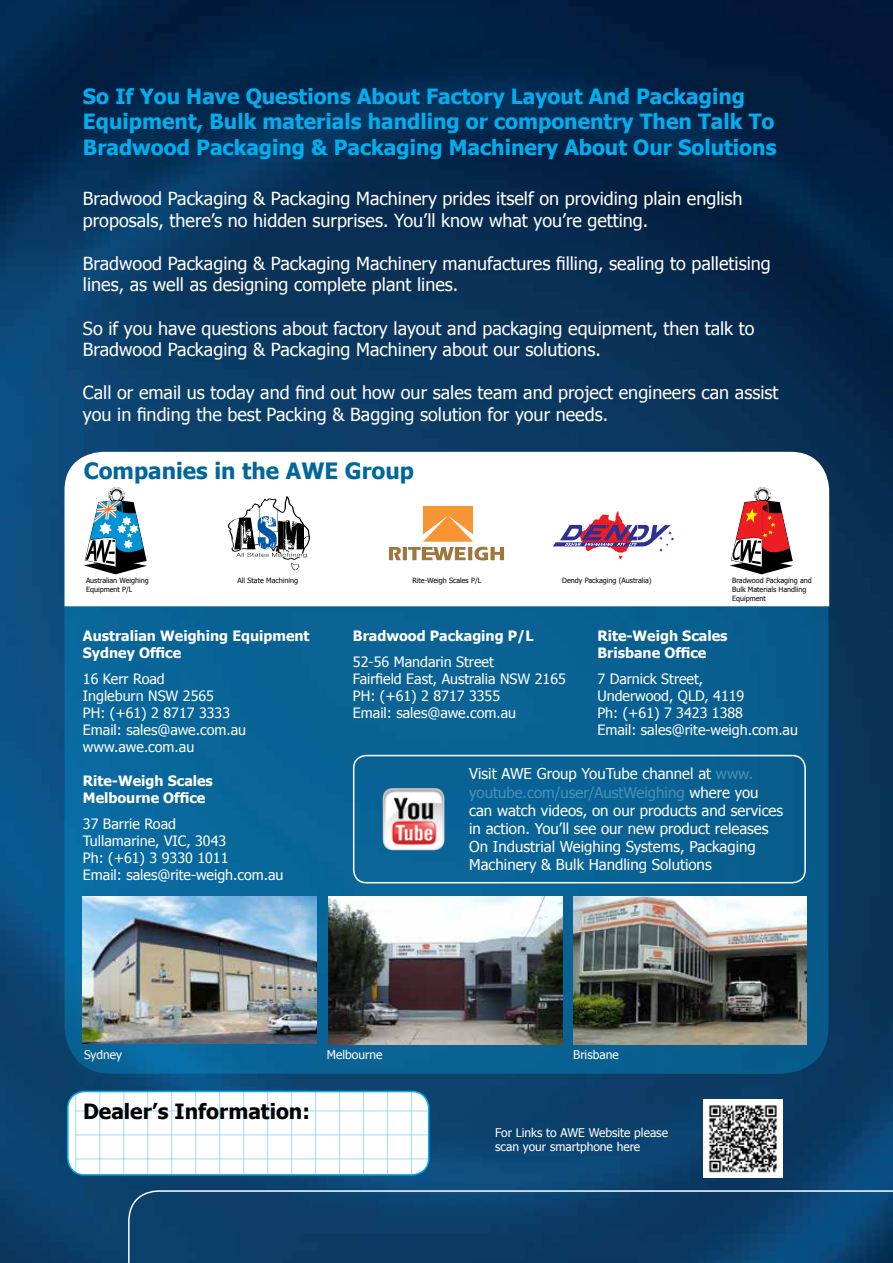
<style>
.page{position:relative;width:893px;height:1263px;background:#fff}
.page>*{position:absolute;margin:0;border:0;box-sizing:border-box;transform-origin:0 0}
.t1{font:700 22.5px "Tahoma";color:#01679a}
.t2{font:700 21px/25.2px "Tahoma";color:#00aeef}
.t3{font:700 21px "Tahoma";color:#000}
.t4{font:18px/21.6px "Tahoma";color:#fff}
.t5{font:15px/18px "Tahoma";color:#fff}
.t6{font:14.25px/17.1px "Tahoma";color:#fff}
.t7{font:700 14.25px/17.1px "Tahoma";color:#fff}
.t8{font:12px/14.4px "Tahoma";color:#fff}
.t9{font:7.2px/8.7px "Tahoma";color:#000}
.s1{color:#4891b8}
</style>
<div class="page">
<img style="left:0;top:0;width:893px;height:1263px">
<svg style="left:0;top:120px;width:893px;height:45px;background:#02294e"></svg>
<svg style="left:127px;top:1141px;width:766px;height:122px;background:#0f436f"></svg>
<div style="left:65px;top:511px;width:763px;height:563px;background:#096295;border-radius:47px"></div>
<img style="left:329px;top:896px;width:234px;height:149px">
<img style="left:573px;top:896px;width:234px;height:149px">
<div style="left:65px;top:452px;width:764px;height:154px;background:#fff"></div>
<svg style="left:228px;top:496px;width:82px;height:74px"></svg>
<svg style="left:84px;top:487px;width:63px;height:87px"></svg>
<svg style="left:389px;top:506px;width:115px;height:54px;background:#eecead"></svg>
<svg style="left:553px;top:511px;width:121px;height:48px;background:#d0b6cb"></svg>
<svg style="left:730px;top:487px;width:63px;height:87px"></svg>
<svg style="left:75px;top:1091px;width:354px;height:84px"></svg>
<div style="left:67px;top:1091px;width:362px;height:84px;border:2px solid #00aeef;border-radius:17px"></div>
<div style="left:353px;top:755px;width:453px;height:128px;border:2px solid #fff;border-radius:13px"></div>
<img style="left:383px;top:788px;width:61px;height:62px">
<img style="left:704px;top:1099px;width:79px;height:79px">
<img style="left:82px;top:896px;width:235px;height:148px">
<p class="t2" style="left:83px;top:83px;width:695px">So If You Have Questions About Factory Layout And Packaging<br>Equipment, Bulk materials handling or componentry Then Talk To<br>Bradwood Packaging &amp; Packaging Machinery About Our Solutions</p>
<p class="t4" style="left:83px;top:187px;width:661px">Bradwood Packaging &amp; Packaging Machinery prides itself on providing plain english proposals, there’s no hidden surprises. You’ll know what you’re getting.</p>
<p class="t4" style="left:83px;top:252px;width:689px">Bradwood Packaging &amp; Packaging Machinery manufactures filling, sealing to palletising lines, as well as designing complete plant lines.</p>
<p class="t4" style="left:83px;top:316px;width:673px">So if you have questions about factory layout and packaging equipment, then talk to<br>Bradwood Packaging &amp; Packaging Machinery about our solutions.</p>
<p class="t4" style="left:83px;top:381px;width:697px">Call or email us today and find out how our sales team and project engineers can assist you in finding the best Packing &amp; Bagging solution for your needs.</p>
<p class="t1" style="left:84px;top:455px;width:332px">Companies in the AWE Group</p>
<p class="t9" style="left:86px;top:576px;width:64px">Australian Weighing<br>Equipment P/L</p>
<p class="t9" style="left:238px;top:576px;width:62px">All State Machining</p>
<p class="t9" style="left:412px;top:576px;width:71px">Rite-Weigh Scales P/L</p>
<p class="t9" style="left:732px;top:576px;width:81px">Bradwood Packaging and<br>Bulk Materials Handling<br>Equipment</p>
<p class="t9" style="left:562px;top:576px;width:91px">Dendy Packaging (Australia)</p>
<p class="t7" style="left:83px;top:626px;width:228px">Australian Weighing Equipment<br>Sydney Office</p>
<p class="t6" style="left:83px;top:669px;width:165px">16 Kerr Road<br>Ingleburn NSW 2565<br>PH: (+61) 2 8717 3333<br>Email: sales@awe.com.au www.awe.com.au</p>
<p class="t7" style="left:83px;top:772px;width:132px">Rite-Weigh Scales<br>Melbourne Office</p>
<p class="t6" style="left:83px;top:815px;width:202px">37 Barrie Road<br>Tullamarine, VIC, 3043<br>Ph: (+61) 3 9330 1011<br>Email: sales@rite-weigh.com.au</p>
<p class="t7" style="left:353px;top:626px;width:182px">Bradwood Packaging P/L</p>
<p class="t6" style="left:353px;top:652px;width:214px">52-56 Mandarin Street<br>Fairfield East, Australia NSW 2165<br>PH: (+61) 2 8717 3355<br>Email: sales@awe.com.au</p>
<p class="t7" style="left:597px;top:626px;width:132px">Rite-Weigh Scales<br>Brisbane Office</p>
<p class="t6" style="left:597px;top:669px;width:202px">7 Darnick Street,<br>Underwood, QLD, 4119<br>Ph: (+61) 7 3423 1388<br>Email: sales@rite-weigh.com.au</p>
<p class="t5" style="left:469px;top:764px;width:316px">Visit AWE Group YouTube channel at <span class="s1">www. youtube.com/user/AustWeighing</span> where you can watch videos, on our products and services in action. You’ll see our new product releases On Industrial Weighing Systems, Packaging Machinery &amp; Bulk Handling Solutions</p>
<p class="t8" style="left:84px;top:1047px;width:40px">Sydney</p>
<p class="t8" style="left:327px;top:1047px;width:57px">Melbourne</p>
<p class="t8" style="left:573px;top:1047px;width:47px">Brisbane</p>
<p class="t3" style="left:83px;top:1096px;width:229px">Dealer’s Information:</p>
<p class="t8" style="left:495px;top:1125px;width:174px">For Links to AWE Website please scan your smartphone here</p>
</div>
